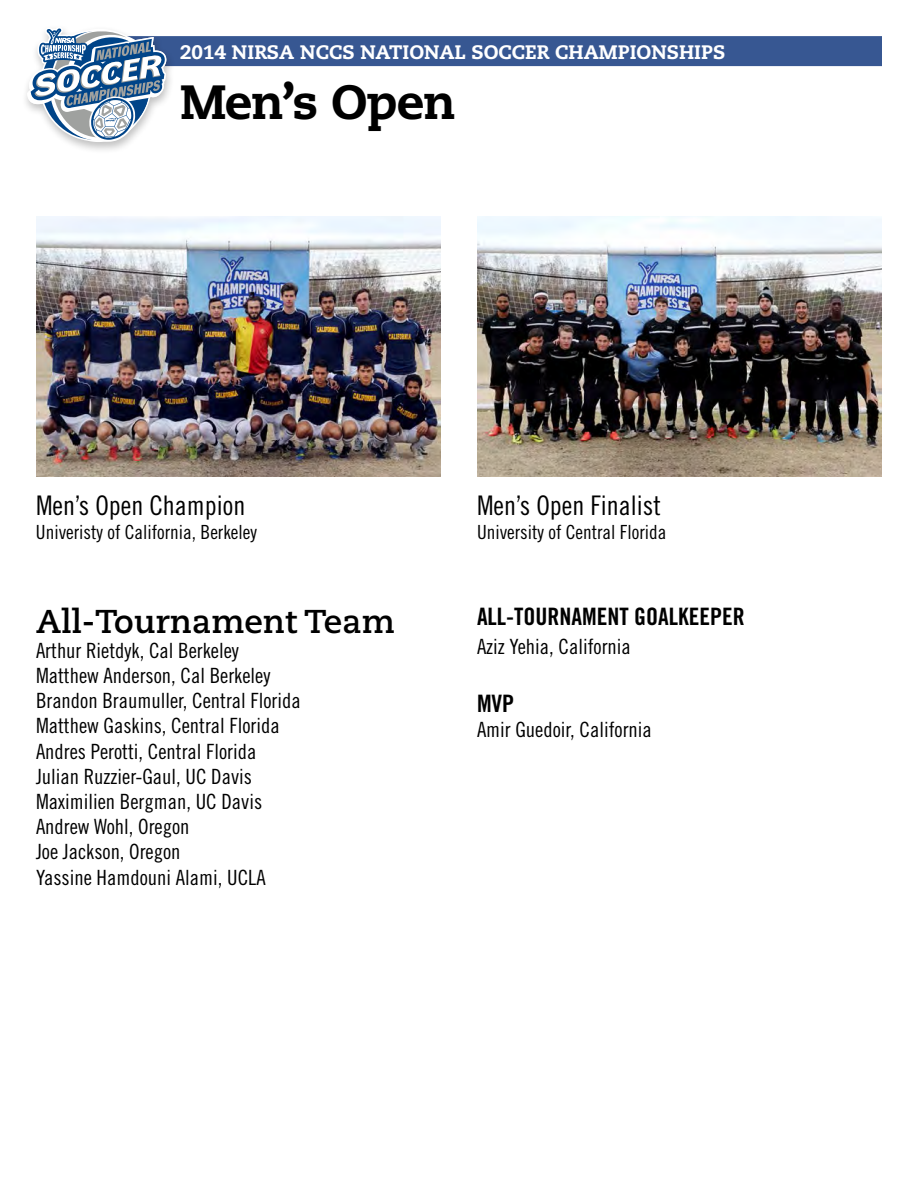
<style>
.page{position:relative;width:918px;height:1188px;background:#fff}
.page>*{position:absolute;margin:0;border:0;box-sizing:border-box;transform-origin:0 0}
.t1{font:800 48px "Caecilia";letter-spacing:-.025em;color:#000}
.t2{font:700 33px "Caecilia";color:#000}
.t3{font:27px "Trade Gothic Cond Eighteen";color:#000}
.t4{font:24px "Trade Gothic Bold Cond Twenty";color:#000}
.t5{font:21px/25.2px "Trade Gothic Cond Eighteen";color:#000}
.t6{font:19.5px "Trade Gothic Cond Eighteen";color:#000}
.t7{font:800 19.5px "Caecilia";color:#fff}
</style>
<div class="page">
<div style="left:90px;top:36px;width:792px;height:30px;background:#375792"></div>
<img style="left:36px;top:216px;width:405px;height:261px">
<img style="left:477px;top:216px;width:405px;height:261px">
<div style="left:20px;top:24px;width:156px;height:131px;background:#000;opacity:.25"></div>
<svg style="left:27px;top:27px;width:140px;height:115px"></svg>
<p class="t7" style="left:180px;top:40px;width:547px">2014 NIRSA NCCS NATIONAL SOCCER CHAMPIONSHIPS</p>
<h1 class="t1" style="left:180px;top:72px;width:278px">Men’s Open</h1>
<p class="t3" style="left:36px;top:490px;width:211px">Men’s Open Champion</p>
<p class="t6" style="left:36px;top:520px;width:222px">Univeristy of California, Berkeley</p>
<h2 class="t2" style="left:36px;top:602px;width:360px">All-Tournament Team</h2>
<p class="t5" style="left:36px;top:637px;width:266px">Arthur Rietdyk, Cal Berkeley<br>Matthew Anderson, Cal Berkeley<br>Brandon Braumuller, Central Florida<br>Matthew Gaskins, Central Florida<br>Andres Perotti, Central Florida<br>Julian Ruzzier-Gaul, UC Davis<br>Maximilien Bergman, UC Davis<br>Andrew Wohl, Oregon<br>Joe Jackson, Oregon<br>Yassine Hamdouni Alami, UCLA</p>
<p class="t3" style="left:477px;top:490px;width:185px">Men’s Open Finalist</p>
<p class="t6" style="left:477px;top:520px;width:191px">University of Central Florida</p>
<p class="t4" style="left:477px;top:602px;width:269px">ALL-TOURNAMENT GOALKEEPER</p>
<p class="t5" style="left:477px;top:634px;width:155px">Aziz Yehia, California</p>
<p class="t4" style="left:477px;top:689px;width:39px">MVP</p>
<p class="t5" style="left:477px;top:717px;width:176px">Amir Guedoir, California</p>
</div>
